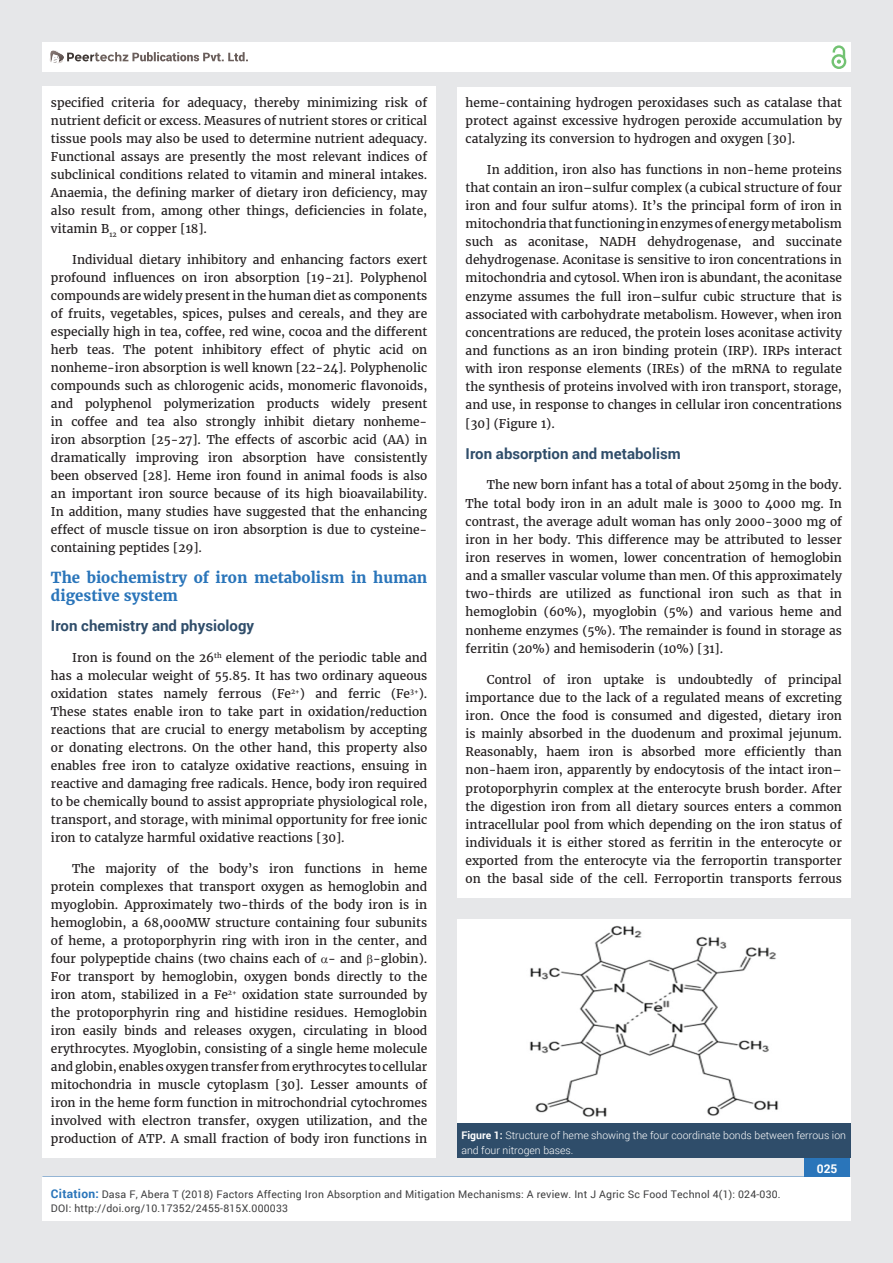
<style>
.page{position:relative;width:893px;height:1263px;background:#e6e7e9}
.page>*{position:absolute;margin:0;border:0;box-sizing:border-box;transform-origin:0 0}
.t1{font:700 15px/18px "Merriweather";color:#2a75ba}
.t2{font:700 15px "Roboto";color:#2f4d6a}
.t3{font:12px/18px "Merriweather";color:#231f20;text-align:justify}
.t4{font:700 12px "Roboto";color:#fff}
.t5{font:10.5px/13.5px "Roboto";letter-spacing:.02em;color:#3e3e3f}
.t6{font:300 10.5px/15px "Roboto";color:#fff}
.s1{font-weight:700}
.s2{font-weight:700;font-size:12px;color:#2a75ba}
</style>
<div class="page">
<div style="left:42px;top:43px;width:808px;height:29px;background:#fff"></div>
<div style="left:831px;top:54px;width:15px;height:15px;border:2px solid #72c272;border-radius:50%"></div>
<svg style="left:831px;top:45px;width:15px;height:19px"></svg>
<div style="left:804px;top:1157px;width:46px;height:43px;background:#2a75ba"></div>
<svg style="left:49px;top:50px;width:199px;height:14px"></svg>
<div style="left:42px;top:1177px;width:809px;height:43px;background:#fff"></div>
<div style="left:42px;top:87px;width:394px;height:1071px;background:#fff"></div>
<div style="left:457px;top:87px;width:393px;height:811px;background:#fff"></div>
<div style="left:457px;top:919px;width:393px;height:204px;background:#fff"></div>
<div style="left:457px;top:1123px;width:393px;height:35px;background:#2f4d6a"></div>
<img style="left:529px;top:925px;width:250px;height:192px">
<p class="t3" style="left:51px;top:94px;width:378px">specified criteria for adequacy, thereby minimizing risk of nutrient deficit or excess. Measures of nutrient stores or critical tissue pools may also be used to determine nutrient adequacy.<br>Functional assays are presently the most relevant indices of subclinical conditions related to vitamin and mineral intakes.<br>Anaemia, the defining marker of dietary iron deficiency, may also result from, among other things, deficiencies in folate, vitamin B<sub>12</sub> or copper [18].</p>
<p class="t3" style="left:51px;top:251px;width:378px;text-indent:21px">Individual dietary inhibitory and enhancing factors exert profound influences on iron absorption [19-21]. Polyphenol compounds are widely present in the human diet as components of fruits, vegetables, spices, pulses and cereals, and they are especially high in tea, coffee, red wine, cocoa and the different herb teas. The potent inhibitory effect of phytic acid on nonheme-iron absorption is well known [22-24]. Polyphenolic compounds such as chlorogenic acids, monomeric flavonoids, and polyphenol polymerization products widely present in coffee and tea also strongly inhibit dietary nonheme&shy;iron absorption [25-27]. The effects of ascorbic acid (AA) in dramatically improving iron absorption have consistently been observed [28]. Heme iron found in animal foods is also an important iron source because of its high bioavailability.<br>In addition, many studies have suggested that the enhancing effect of muscle tissue on iron absorption is due to cysteine&shy;containing peptides [29].</p>
<p class="t1" style="left:51px;top:568px;width:378px">The biochemistry of iron metabolism in human digestive system</p>
<p class="t2" style="left:51px;top:616px;width:205px">Iron chemistry and physiology</p>
<p class="t3" style="left:51px;top:649px;width:378px;text-indent:21px">Iron is found on the 26<sup>th</sup> element of the periodic table and has a molecular weight of 55.85. It has two ordinary aqueous oxidation states namely ferrous (Fe<sup>2+</sup>) and ferric (Fe<sup>3+</sup>).<br>These states enable iron to take part in oxidation/reduction reactions that are crucial to energy metabolism by accepting or donating electrons. On the other hand, this property also enables free iron to catalyze oxidative reactions, ensuing in reactive and damaging free radicals. Hence, body iron required to be chemically bound to assist appropriate physiological role, transport, and storage, with minimal opportunity for free ionic iron to catalyze harmful oxidative reactions [30].</p>
<p class="t3" style="left:51px;top:860px;width:378px;text-indent:21px">The majority of the body’s iron functions in heme protein complexes that transport oxygen as hemoglobin and myoglobin. Approximately two-thirds of the body iron is in hemoglobin, a 68,000MW structure containing four subunits of heme, a protoporphyrin ring with iron in the center, and four polypeptide chains (two chains each of - and -globin).<br>For transport by hemoglobin, oxygen bonds directly to the iron atom, stabilized in a Fe<sup>2+</sup> oxidation state surrounded by the protoporphyrin ring and histidine residues. Hemoglobin iron easily binds and releases oxygen, circulating in blood erythrocytes. Myoglobin, consisting of a single heme molecule and globin, enables oxygen transfer from erythrocytes to cellular mitochondria in muscle cytoplasm [30]. Lesser amounts of iron in the heme form function in mitrochondrial cytochromes involved with electron transfer, oxygen utilization, and the production of ATP. A small fraction of body iron functions in</p>
<p class="t3" style="left:466px;top:94px;width:378px">heme-containing hydrogen peroxidases such as catalase that protect against excessive hydrogen peroxide accumulation by catalyzing its conversion to hydrogen and oxygen [30].</p>
<p class="t3" style="left:466px;top:160px;width:378px;text-indent:21px">In addition, iron also has functions in non-heme proteins that contain an iron–sulfur complex (a cubical structure of four iron and four sulfur atoms). It’s the principal form of iron in mitochondria that functioning in enzymes of energy metabolism such as aconitase, NADH dehydrogenase, and succinate dehydrogenase. Aconitase is sensitive to iron concentrations in mitochondria and cytosol. When iron is abundant, the aconitase enzyme assumes the full iron–sulfur cubic structure that is associated with carbohydrate metabolism. However, when iron concentrations are reduced, the protein loses aconitase activity and functions as an iron binding protein (IRP). IRPs interact with iron response elements (IREs) of the mRNA to regulate the synthesis of proteins involved with iron transport, storage, and use, in response to changes in cellular iron concentrations [30] (Figure 1).</p>
<p class="t2" style="left:466px;top:443px;width:217px">Iron absorption and metabolism</p>
<p class="t3" style="left:466px;top:476px;width:378px;text-indent:21px">The new born infant has a total of about 250mg in the body.<br>The total body iron in an adult male is 3000 to 4000 mg. In contrast, the average adult woman has only 2000-3000 mg of iron in her body. This difference may be attributed to lesser iron reserves in women, lower concentration of hemoglobin and a smaller vascular volume than men. Of this approximately two-thirds are utilized as functional iron such as that in hemoglobin (60%), myoglobin (5%) and various heme and nonheme enzymes (5%). The remainder is found in storage as ferritin (20%) and hemisoderin (10%) [31].</p>
<p class="t3" style="left:466px;top:670px;width:378px;text-indent:21px">Control of iron uptake is undoubtedly of principal importance due to the lack of a regulated means of excreting iron. Once the food is consumed and digested, dietary iron is mainly absorbed in the duodenum and proximal jejunum.<br>Reasonably, haem iron is absorbed more efficiently than non-haem iron, apparently by endocytosis of the intact iron– protoporphyrin complex at the enterocyte brush border. After the digestion iron from all dietary sources enters a common intracellular pool from which depending on the iron status of individuals it is either stored as ferritin in the enterocyte or exported from the enterocyte via the ferroportin transporter on the basal side of the cell. Ferroportin transports ferrous</p>
<p class="t6" style="left:461px;top:1127px;width:386px"><span class="s1">Figure 1:</span> Structure of heme showing the four coordinate bonds between ferrous ion and four nitrogen bases.</p>
<p class="t4" style="left:817px;top:1161px;width:22px">025</p>
<p class="t5" style="left:51px;top:1188px;width:731px"><span class="s2">Citation:</span> Dasa F, Abera T (2018) Factors Affecting Iron Absorption and Mitigation Mechanisms: A review. Int J Agric Sc Food Technol 4(1): 024-030.<br>DOI: http://doi.org/10.17352/2455-815X.000033</p>
</div>
